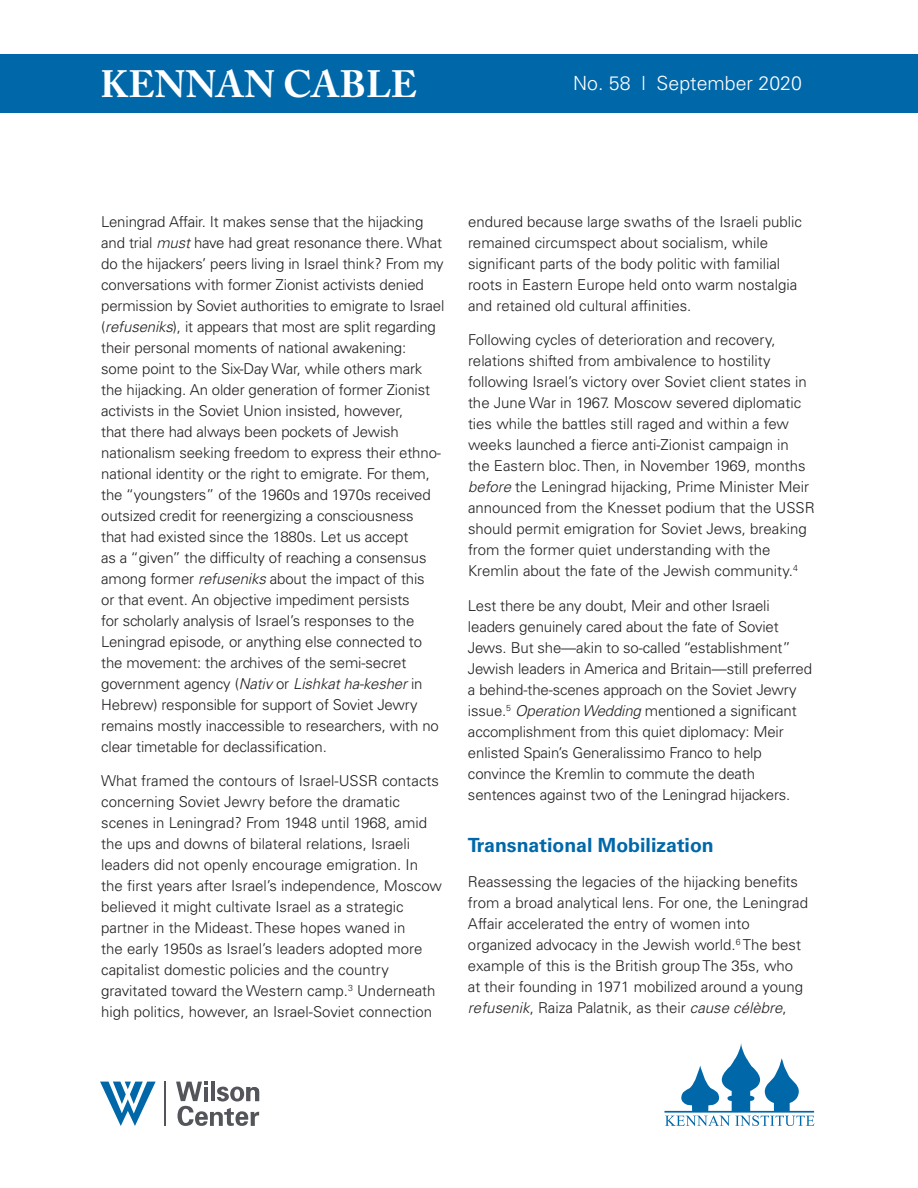
<style>
.page{position:relative;width:918px;height:1188px;background:#fff}
.page>*{position:absolute;margin:0;border:0;box-sizing:border-box;transform-origin:0 0}
.t1{font:700 37.8px "Adobe Caslon Pro";letter-spacing:.005em;color:#fff}
.subhead{font:700 19.5px "Univers LT Std";color:#0068a9}
.t2{font:300 19.5px "Univers LT Std";color:#fff}
.body{font:300 15px/21px "Univers LT Std";letter-spacing:-.01em;color:#231f20}
.s1{font-style:italic}
</style>
<div class="page">
<div style="left:0;top:54px;width:918px;height:59px;background:#0068a9"></div>
<svg style="left:664px;top:1043px;width:151px;height:83px"></svg>
<hr style="left:164px;top:1082px;width:2px;height:44px;background:#54555a">
<svg style="left:176px;top:1082px;width:83px;height:44px"></svg>
<svg style="left:100px;top:1082px;width:56px;height:44px"></svg>
<h1 class="t1" style="left:100px;top:62px;width:318px">KENNAN CABLE</h1>
<h2 class="t2" style="left:573px;top:72px;width:230px">No. 58 l September 2020</h2>
<p class="body" style="left:101px;top:211px;width:345px">Leningrad Affair. It makes sense that the hijacking and trial <span class="s1">must</span> have had great resonance there. What do the hijackers’ peers living in Israel think? From my conversations with former Zionist activists denied permission by Soviet authorities to emigrate to Israel (<span class="s1">refuseniks</span>), it appears that most are split regarding their personal moments of national awakening: some point to the Six-Day War, while others mark the hijacking. An older generation of former Zionist activists in the Soviet Union insisted, however,<br>that there had always been pockets of Jewish nationalism seeking freedom to express their ethno&shy;national identity or the right to emigrate. For them, the “youngsters” of the 1960s and 1970s received outsized credit for reenergizing a consciousness<br>that had existed since the 1880s. Let us accept<br>as a “given” the difficulty of reaching a consensus among former <span class="s1">refuseniks</span> about the impact of this<br>or that event. An objective impediment persists<br>for scholarly analysis of Israel’s responses to the Leningrad episode, or anything else connected to the movement: the archives of the semi-secret government agency (<span class="s1">Nativ</span> or <span class="s1">Lishkat ha-kesher</span> in Hebrew) responsible for support of Soviet Jewry remains mostly inaccessible to researchers, with no clear timetable for declassification.</p>
<p class="body" style="left:101px;top:771px;width:342px">What framed the contours of Israel-USSR contacts concerning Soviet Jewry before the dramatic scenes in Leningrad? From 1948 until 1968, amid the ups and downs of bilateral relations, Israeli leaders did not openly encourage emigration. In the first years after Israel’s independence, Moscow believed it might cultivate Israel as a strategic partner in the Mideast. These hopes waned in<br>the early 1950s as Israel’s leaders adopted more capitalist domestic policies and the country gravitated toward the Western camp.<sup>3</sup> Underneath high politics, however, an Israel-Soviet connection</p>
<p class="body" style="left:468px;top:211px;width:335px">endured because large swaths of the Israeli public remained circumspect about socialism, while significant parts of the body politic with familial roots in Eastern Europe held onto warm nostalgia and retained old cultural affinities.</p>
<p class="body" style="left:468px;top:330px;width:348px">Following cycles of deterioration and recovery, relations shifted from ambivalence to hostility following Israel’s victory over Soviet client states in the June War in 1967. Moscow severed diplomatic ties while the battles still raged and within a few weeks launched a fierce anti-Zionist campaign in<br>the Eastern bloc. Then, in November 1969, months <span class="s1">before</span> the Leningrad hijacking, Prime Minister Meir announced from the Knesset podium that the USSR should permit emigration for Soviet Jews, breaking from the former quiet understanding with the Kremlin about the fate of the Jewish community.<sup>4</sup></p>
<p class="body" style="left:468px;top:595px;width:346px">Lest there be any doubt, Meir and other Israeli leaders genuinely cared about the fate of Soviet Jews. But she—akin to so-called “establishment” Jewish leaders in America and Britain—still preferred a behind-the-scenes approach on the Soviet Jewry issue.<sup>5</sup> <span class="s1">Operation Wedding</span> mentioned a significant accomplishment from this quiet diplomacy: Meir enlisted Spain’s Generalissimo Franco to help convince the Kremlin to commute the death sentences against two of the Leningrad hijackers.</p>
<p class="subhead" style="left:468px;top:834px;width:247px">Transnational Mobilization</p>
<p class="body" style="left:468px;top:871px;width:342px">Reassessing the legacies of the hijacking benefits from a broad analytical lens. For one, the Leningrad Affair accelerated the entry of women into organized advocacy in the Jewish world.<sup>6</sup> The best example of this is the British group The 35s, who at their founding in 1971 mobilized around a young <span class="s1">refusenik</span>, Raiza Palatnik, as their <span class="s1">cause célèbre</span>,</p>
</div>
